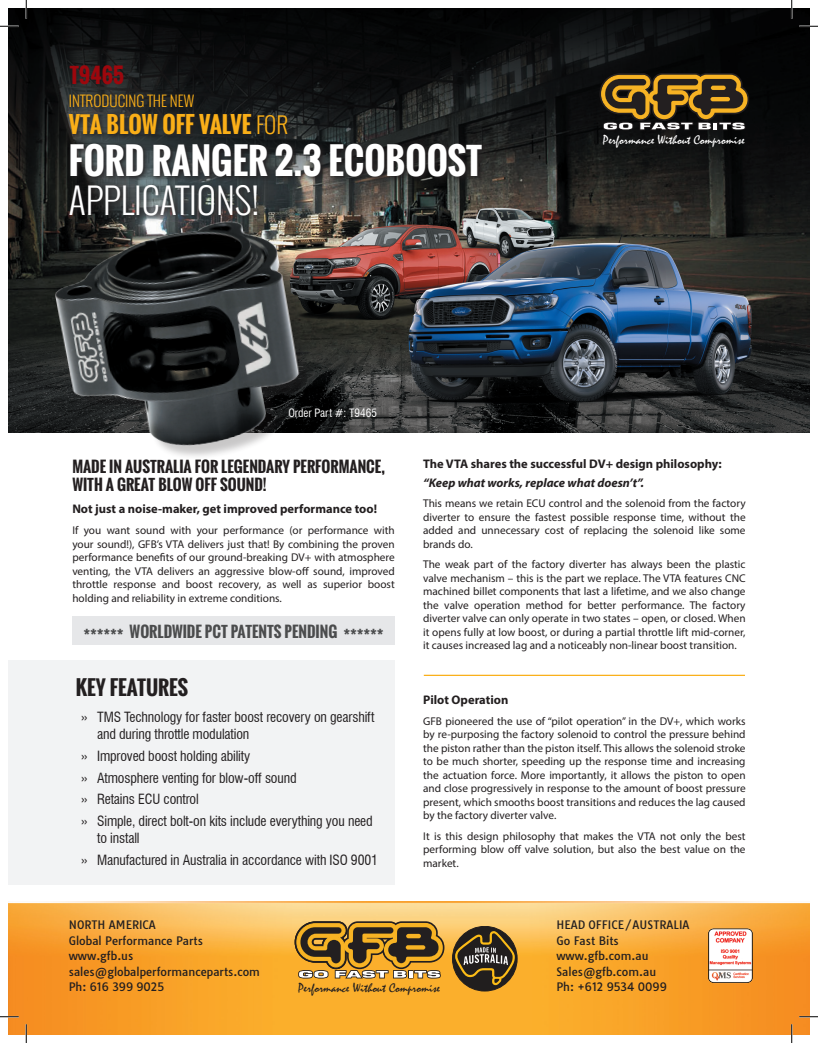
<style>
.page{position:relative;width:818px;height:1043px;background:#fff}
.page>*{position:absolute;margin:0;border:0;box-sizing:border-box;transform-origin:0 0}
.t1{font:700 35.62px/38.8px "Oswald";color:#fff}
.t2{font:700 22.5px "Oswald";color:#faaf18}
.t3{font:700 20.75px "Oswald";color:#9d070d}
.t4{font:700 20px "Oswald";color:#231f20}
.t5{font:700 15px/18.8px "Oswald";color:#231f20}
.t6{font:700 15px "Oswald";color:#4b4c4d}
.t7{font:300 15px "Oswald";color:#faaf18}
.t8{font:condensed 13.75px/16.5px "Swiss 721 BT";letter-spacing:-.01em;color:#231f20}
.t9{font:13px "Mistral";color:#231f20}
.t10{font:13px "Mistral";color:#fff}
.t11{font:700 12.5px "Myriad Pro";color:#231f20}
.t12{font:italic 700 12.5px "Myriad Pro";color:#231f20}
.t13{font:11.25px/13.5px "Myriad Pro";color:#231f20;text-align:justify}
.t14{font:11.25px "Tauri";color:#231f20}
.t15{font:condensed 11.25px "Swiss 721 BT";color:#fff}
.s1{font-weight:300}
</style>
<div class="page">
<div style="left:72px;top:616px;width:323px;height:29px;background:#e6e7e9"></div>
<div style="left:9px;top:660px;width:386px;height:225px;background:#f2f3f4"></div>
<img style="left:9px;top:901px;width:800px;height:133px">
<img style="left:707px;top:927px;width:46px;height:56px">
<div style="left:452px;top:926px;width:65px;height:65px;background:#211e1e;border-radius:50%"></div>
<div style="left:452px;top:926px;width:65px;height:65px;border:1px solid #211e1e;border-radius:50%"></div>
<svg style="left:455px;top:931px;width:60px;height:54px"></svg>
<svg style="left:294px;top:921px;width:150px;height:57px;background:#9a7633"></svg>
<img style="left:9px;top:9px;width:800px;height:424px">
<svg style="left:66px;top:92px;width:228px;height:49px;background:#232627"></svg>
<svg style="left:67px;top:141px;width:422px;height:81px;background:#2f302f"></svg>
<svg style="left:599px;top:73px;width:150px;height:57px;background:#675229"></svg>
<hr style="left:424px;top:674px;width:321px;height:2px;background:#faaf18">
<img style="left:10px;top:171px;width:336px;height:286px">
<svg style="left:0;top:25px;width:19px;height:2px"></svg>
<svg style="left:799px;top:25px;width:19px;height:2px"></svg>
<svg style="left:0;top:1015px;width:19px;height:2px"></svg>
<svg style="left:799px;top:1015px;width:19px;height:2px"></svg>
<svg style="left:25px;top:0;width:2px;height:19px"></svg>
<svg style="left:25px;top:1024px;width:2px;height:18px"></svg>
<svg style="left:790px;top:0;width:2px;height:19px"></svg>
<svg style="left:790px;top:1024px;width:2px;height:18px"></svg>
<p class="t3" style="left:70px;top:59px;width:56px">T9465</p>
<p class="t7" style="left:69px;top:90px;width:127px">INTRODUCING THE NEW</p>
<p class="t2" style="left:69px;top:108px;width:221px">VTA BLOW OFF VALVE <span class="s1">FOR</span></p>
<p class="t1" style="left:69px;top:142px;width:415px">FORD RANGER 2.3 ECOBOOST<br><span class="s1">APPLICATIONS!</span></p>
<p class="t15" style="left:288px;top:406px;width:90px">Order Part #: T9465</p>
<p class="t10" style="left:603px;top:132px;width:143px">Performance Without Compromise</p>
<p class="t5" style="left:72px;top:457px;width:314px">MADE IN AUSTRALIA FOR LEGENDARY PERFORMANCE,<br>WITH A GREAT BLOW OFF SOUND!</p>
<p class="t11" style="left:72px;top:501px;width:306px">Not just a noise-maker, get improved performance too!</p>
<p class="t13" style="left:72px;top:523px;width:324px">If you want sound with your performance (or performance with your sound!), GFB’s VTA delivers just that! By combining the proven performance benefits of our ground-breaking DV+ with atmosphere venting, the VTA delivers an aggressive blow-off sound, improved throttle response and boost recovery, as well as superior boost holding and reliability in extreme conditions.</p>
<p class="t6" style="left:83px;top:620px;width:301px">****** WORLDWIDE PCT PATENTS PENDING ******</p>
<p class="t4" style="left:76px;top:672px;width:114px">KEY FEATURES</p>
<p class="t8" style="left:97px;top:709px;width:279px;text-indent:-16px">» TMS Technology for faster boost recovery on gearshift and during throttle modulation</p>
<p class="t8" style="left:81px;top:747px;width:170px">» Improved boost holding ability</p>
<p class="t8" style="left:81px;top:769px;width:217px">» Atmosphere venting for blow-off sound</p>
<p class="t8" style="left:81px;top:791px;width:119px">» Retains ECU control</p>
<p class="t8" style="left:97px;top:813px;width:277px;text-indent:-16px">» Simple, direct bolt-on kits include everything you need to install</p>
<p class="t8" style="left:81px;top:851px;width:298px">» Manufactured in Australia in accordance with ISO 9001</p>
<p class="t11" style="left:423px;top:455px;width:300px">The VTA shares the successful DV+ design philosophy:</p>
<p class="t12" style="left:423px;top:474px;width:222px">“Keep what works, replace what doesn’t”.</p>
<p class="t13" style="left:423px;top:496px;width:324px">This means we retain ECU control and the solenoid from the factory diverter to ensure the fastest possible response time, without the added and unnecessary cost of replacing the solenoid like some brands do.</p>
<p class="t13" style="left:423px;top:557px;width:324px">The weak part of the factory diverter has always been the plastic valve mechanism – this is the part we replace. The VTA features CNC machined billet components that last a lifetime, and we also change the valve operation method for better performance. The factory diverter valve can only operate in two states – open, or closed. When it opens fully at low boost, or during a partial throttle lift mid-corner, it causes increased lag and a noticeably non-linear boost transition.</p>
<p class="t11" style="left:423px;top:691px;width:87px">Pilot Operation</p>
<p class="t13" style="left:423px;top:714px;width:324px">GFB pioneered the use of “pilot operation” in the DV+, which works by re-purposing the factory solenoid to control the pressure behind the piston rather than the piston itself. This allows the solenoid stroke to be much shorter, speeding up the response time and increasing the actuation force. More importantly, it allows the piston to open and close progressively in response to the amount of boost pressure present, which smooths boost transitions and reduces the lag caused by the factory diverter valve.</p>
<p class="t13" style="left:423px;top:829px;width:324px">It is this design philosophy that makes the VTA not only the best performing blow off valve solution, but also the best value on the market.</p>
<p class="t14" style="left:69px;top:918px;width:88px">NORTH AMERICA</p>
<p class="t14" style="left:69px;top:933px;width:136px">Global Performance Parts</p>
<p class="t14" style="left:69px;top:948px;width:66px">www.gfb.us</p>
<p class="t14" style="left:69px;top:964px;width:193px">sales@globalperformanceparts.com</p>
<p class="t14" style="left:69px;top:979px;width:97px">Ph: 616 399 9025</p>
<p class="t9" style="left:298px;top:980px;width:143px">Performance Without Compromise</p>
<p class="t14" style="left:556px;top:918px;width:134px">HEAD OFFICE/AUSTRALIA</p>
<p class="t14" style="left:556px;top:933px;width:64px">Go Fast Bits</p>
<p class="t14" style="left:556px;top:948px;width:94px">www.gfb.com.au</p>
<p class="t14" style="left:556px;top:964px;width:101px">Sales@gfb.com.au</p>
<p class="t14" style="left:556px;top:979px;width:112px">Ph: +612 9534 0099</p>
</div>
